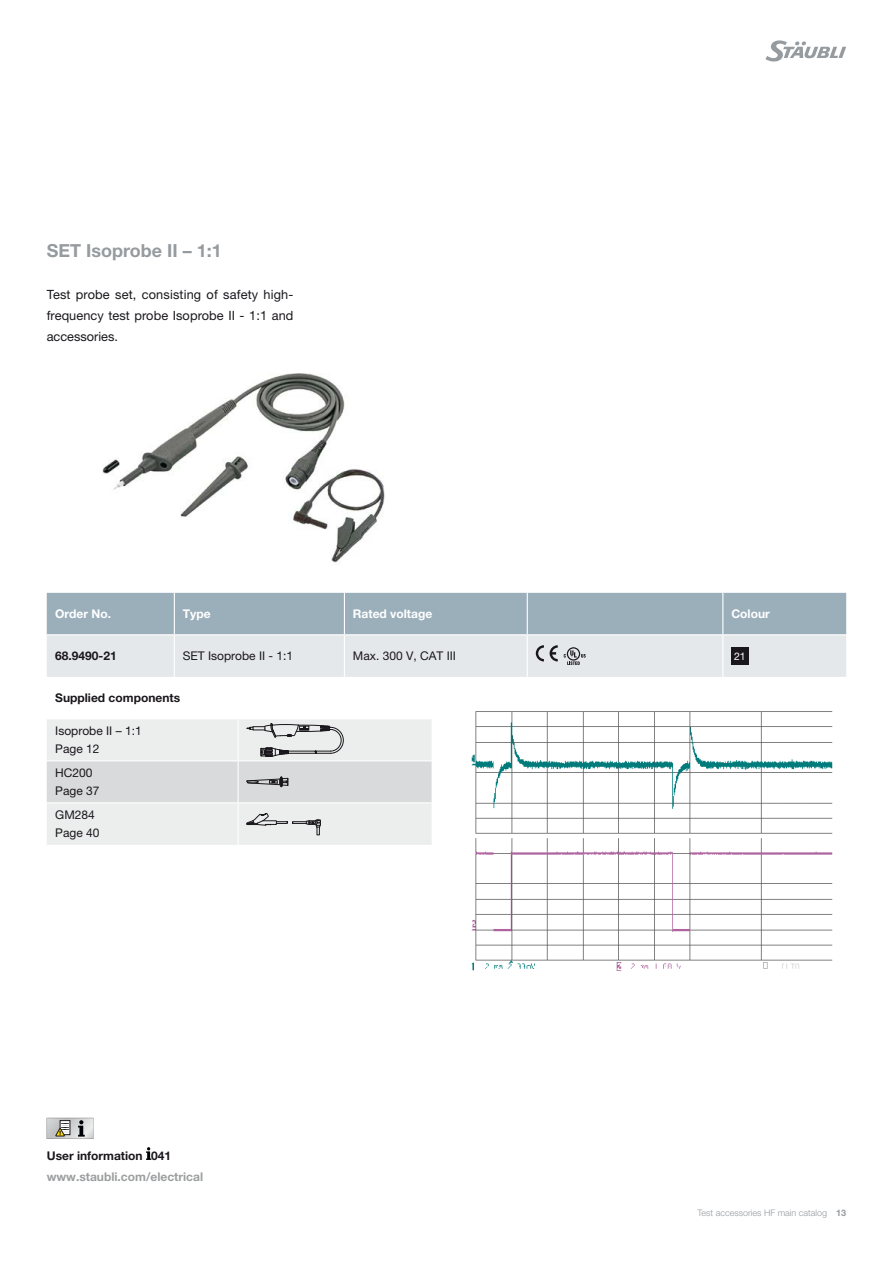
<style>
.page{position:relative;width:893px;height:1263px;background:#fff}
.page>*{position:absolute;margin:0;border:0;box-sizing:border-box;transform-origin:0 0}
.t1{font:700 18px "Helvetica Neue LTW1 G";color:#969b9f}
.t2{font:12.75px/21px "Helvetica Neue LTW1 G";letter-spacing:.005em;color:#1a171c;text-align:justify}
.t3{font:12px/18px "Helvetica Neue LTW1 G";color:#1a171c}
.t4{font:700 12px "Helvetica Neue LTW1 G";color:#1a171c}
.t5{font:700 12px "Helvetica Neue LTW1 G";color:#fff}
.t6{font:700 12px "Helvetica Neue LTW1 G";color:#9c9e9f}
.t7{font:10.5px "Helvetica Neue LTW1 G";color:#fff}
.t8{font:300 9px "Helvetica Neue LTW1 G";color:#969b9f}
.s1{font-weight:700}
</style>
<div class="page">
<svg style="left:765px;top:40px;width:81px;height:22px"></svg>
<img style="left:102px;top:373px;width:283px;height:191px">
<img style="left:472px;top:711px;width:361px;height:260px">
<svg style="left:47px;top:593px;width:799px;height:84px;background:#c0cbd2"></svg>
<div style="left:731px;top:648px;width:17px;height:17px;background:#1a171c"></div>
<div style="left:47px;top:719px;width:385px;height:126px;background:#eceded"></div>
<hr style="left:238px;top:719px;width:1px;height:41px;background:#fff">
<hr style="left:238px;top:803px;width:1px;height:42px;background:#fff">
<svg style="left:47px;top:722px;width:385px;height:81px;background:#dddede"></svg>
<svg style="left:246px;top:813px;width:75px;height:22px;background:#cbcccd"></svg>
<svg style="left:47px;top:1118px;width:47px;height:21px"></svg>
<svg style="left:146px;top:1147px;width:5px;height:13px"></svg>
<h1 class="t1" style="left:47px;top:239px;width:177px">SET Isoprobe II – 1:1</h1>
<p class="t2" style="left:47px;top:284px;width:248px">Test probe set, consisting of safety high&shy;frequency test probe Isoprobe II - 1:1 and accessories.</p>
<p class="t5" style="left:55px;top:606px;width:57px">Order No.</p>
<p class="t5" style="left:183px;top:606px;width:29px">Type</p>
<p class="t5" style="left:353px;top:606px;width:81px">Rated voltage</p>
<p class="t5" style="left:731px;top:606px;width:40px">Colour</p>
<p class="t4" style="left:55px;top:649px;width:63px">68.9490-21</p>
<p class="t3" style="left:183px;top:647px;width:112px">SET Isoprobe II - 1:1</p>
<p class="t3" style="left:353px;top:647px;width:105px">Max. 300 V, CAT III</p>
<p class="t7" style="left:734px;top:650px;width:13px">21</p>
<p class="t4" style="left:55px;top:690px;width:126px">Supplied components</p>
<p class="t3" style="left:55px;top:722px;width:88px">Isoprobe II – 1:1<br>Page 12</p>
<p class="t3" style="left:55px;top:764px;width:46px">HC200<br>Page 37</p>
<p class="t3" style="left:55px;top:806px;width:46px">GM284<br>Page 40</p>
<p class="t4" style="left:47px;top:1148px;width:126px">User information 041</p>
<p class="t6" style="left:47px;top:1169px;width:158px">www.staubli.com/electrical</p>
<p class="t8" style="left:697px;top:1207px;width:150px">Test accessories HF main catalog <span class="s1">13</span></p>
</div>
